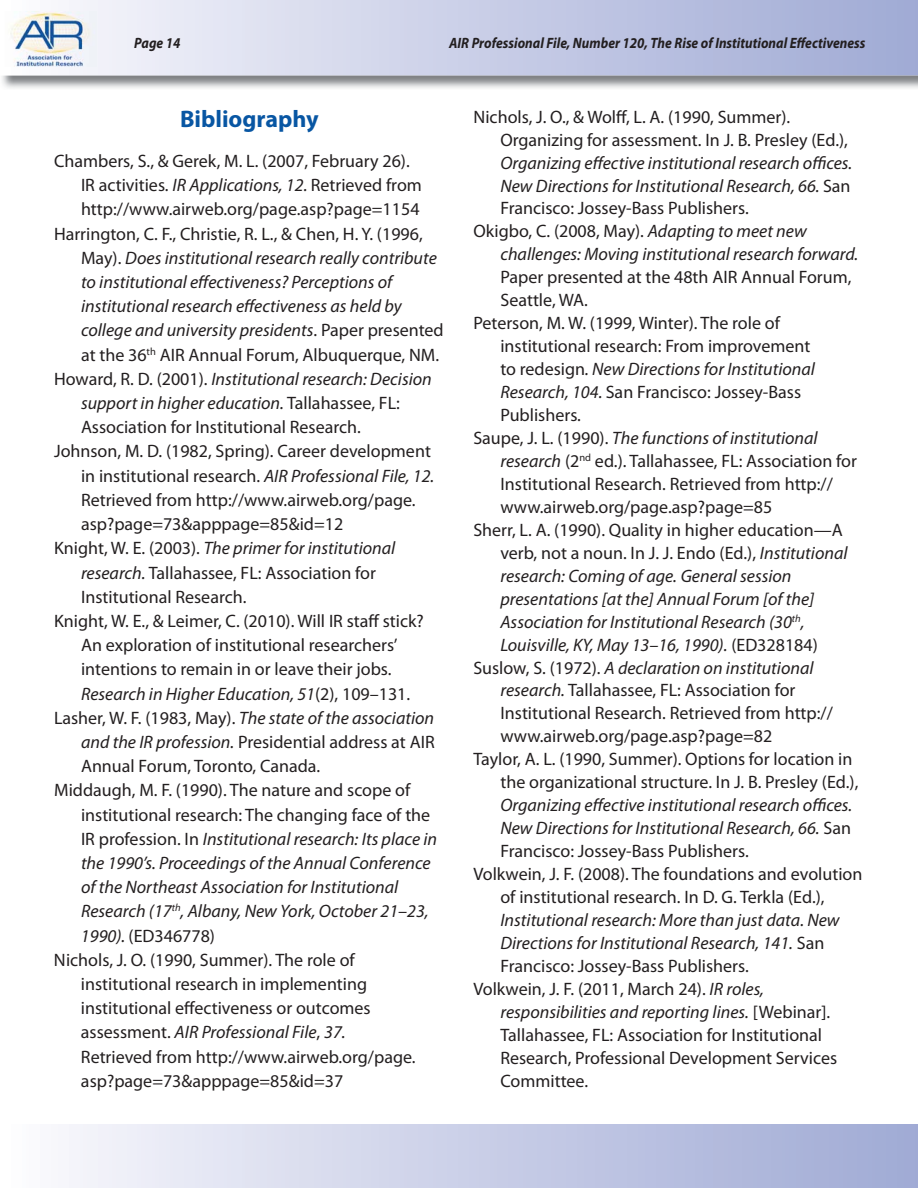
<style>
.page{position:relative;width:918px;height:1188px;background:#fff}
.page>*{position:absolute;margin:0;border:0;box-sizing:border-box;transform-origin:0 0}
.t1{font:700 24px "Myriad Pro";color:#0856a3}
.t2{font:18px/23px "Myriad Pro";color:#231f20}
.t3{font:italic 18px "Myriad Pro";color:#231f20}
.t4{font:italic 700 15px "Myriad Pro";color:#231f20;scale:.9 1}
.s1{font-style:italic}
.s2{font-style:normal}
</style>
<div class="page">
<svg style="left:13px;top:0;width:905px;height:75px;background:#c8cee6"></svg>
<img style="left:5px;top:12px;width:91px;height:55px">
<div style="left:0;top:1125px;width:918px;height:63px;background:linear-gradient(to right,#fbfafd,#9ea9d4)"></div>
<p class="t4" style="left:134px;top:37px;width:53px">Page 14</p>
<p class="t4" style="left:449px;top:37px;width:464px">AIR Professional File, Number 120, The Rise of Institutional Effectiveness</p>
<h1 class="t1" style="left:180px;top:110px;width:140px">Bibliography</h1>
<p class="t2" style="left:54px;top:151px;width:357px">Chambers, S., &amp; Gerek, M. L. (2007, February 26).</p>
<p class="t2" style="left:81px;top:175px;width:342px">IR activities. <span class="s1">IR Applications, 12.</span> Retrieved from</p>
<p class="t2" style="left:81px;top:199px;width:340px">http://www.airweb.org/page.asp?page=1154</p>
<p class="t2" style="left:54px;top:223px;width:370px">Harrington, C. F., Christie, R. L., &amp; Chen, H. Y. (1996,</p>
<p class="t3" style="left:81px;top:251px;width:357px"><span class="s2">May).</span> Does institutional research really contribute</p>
<p class="t3" style="left:81px;top:275px;width:313px">to institutional effectiveness? Perceptions of</p>
<p class="t3" style="left:81px;top:299px;width:322px">institutional research effectiveness as held by</p>
<p class="t3" style="left:81px;top:324px;width:364px">college and university presidents<span class="s2">. Paper presented</span></p>
<p class="t2" style="left:81px;top:344px;width:360px">at the 36<sup>th</sup> AIR Annual Forum, Albuquerque, NM.</p>
<p class="t3" style="left:54px;top:372px;width:379px"><span class="s2">Howard, R. D. (2001).</span> Institutional research: Decision</p>
<p class="t3" style="left:81px;top:396px;width:320px">support in higher education. <span class="s2">Tallahassee, FL:</span></p>
<p class="t2" style="left:81px;top:417px;width:281px">Association for Institutional Research.</p>
<p class="t2" style="left:54px;top:441px;width:378px">Johnson, M. D. (1982, Spring). Career development</p>
<p class="t2" style="left:81px;top:465px;width:355px">in institutional research. <span class="s1">AIR Professional File, 12.</span></p>
<p class="t2" style="left:81px;top:490px;width:336px">Retrieved from http://www.airweb.org/page.</p>
<p class="t2" style="left:81px;top:514px;width:264px">asp?page=73&amp;apppage=85&amp;id=12</p>
<p class="t3" style="left:54px;top:541px;width:343px"><span class="s2">Knight, W. E. (2003).</span> The primer for institutional</p>
<p class="t2" style="left:81px;top:562px;width:297px"><span class="s1">research.</span> Tallahassee, FL: Association for</p>
<p class="t2" style="left:81px;top:586px;width:167px">Institutional Research.</p>
<p class="t2" style="left:54px;top:611px;width:371px">Knight, W. E., &amp; Leimer, C. (2010). Will IR staff stick?</p>
<p class="t2" style="left:81px;top:635px;width:318px">An exploration of institutional researchers’</p>
<p class="t2" style="left:81px;top:659px;width:312px">intentions to remain in or leave their jobs.</p>
<p class="t3" style="left:81px;top:687px;width:331px">Research in Higher Education, 51<span class="s2">(2), 109–131.</span></p>
<p class="t3" style="left:54px;top:711px;width:382px"><span class="s2">Lasher, W. F. (1983, May).</span> The state of the association</p>
<p class="t2" style="left:81px;top:732px;width:355px"><span class="s1">and the IR profession.</span> Presidential address at AIR</p>
<p class="t2" style="left:81px;top:756px;width:241px">Annual Forum, Toronto, Canada.</p>
<p class="t2" style="left:54px;top:780px;width:358px">Middaugh, M. F. (1990). The nature and scope of</p>
<p class="t2" style="left:81px;top:804px;width:351px">institutional research: The changing face of the</p>
<p class="t3" style="left:81px;top:832px;width:358px"><span class="s2">IR profession. In</span> Institutional research: Its place in</p>
<p class="t3" style="left:81px;top:856px;width:351px">the 1990’s. Proceedings of the Annual Conference</p>
<p class="t3" style="left:81px;top:880px;width:319px">of the Northeast Association for Institutional</p>
<p class="t3" style="left:81px;top:904px;width:349px">Research (17<sup>th</sup>, Albany, New York, October 21–23,</p>
<p class="t2" style="left:81px;top:925px;width:136px"><span class="s1">1990).</span> (ED346778)</p>
<p class="t2" style="left:54px;top:949px;width:302px">Nichols, J. O. (1990, Summer). The role of</p>
<p class="t2" style="left:81px;top:974px;width:288px">institutional research in implementing</p>
<p class="t2" style="left:81px;top:998px;width:291px">institutional effectiveness or outcomes</p>
<p class="t3" style="left:81px;top:1025px;width:266px"><span class="s2">assessment.</span> AIR Professional File<span class="s2">,</span> 37.</p>
<p class="t2" style="left:81px;top:1046px;width:336px">Retrieved from http://www.airweb.org/page.</p>
<p class="t2" style="left:81px;top:1070px;width:264px">asp?page=73&amp;apppage=85&amp;id=37</p>
<p class="t2" style="left:500px;top:106px;width:349px;text-indent:-27px">Nichols, J. O., &amp; Wolff, L. A. (1990, Summer).<br>Organizing for assessment. In J. B. Presley (Ed.),</p>
<p class="t3" style="left:500px;top:156px;width:353px">Organizing effective institutional research offices.</p>
<p class="t3" style="left:500px;top:179px;width:352px">New Directions for Institutional Research, 66. <span class="s2">San</span></p>
<p class="t2" style="left:500px;top:198px;width:250px">Francisco: Jossey-Bass Publishers.</p>
<p class="t2" style="left:473px;top:221px;width:335px">Okigbo, C. (2008, May). <span class="s1">Adapting to meet new</span></p>
<p class="t3" style="left:500px;top:247px;width:359px">challenges: Moving institutional research forward.</p>
<p class="t2" style="left:500px;top:267px;width:353px">Paper presented at the 48th AIR Annual Forum,</p>
<p class="t2" style="left:500px;top:290px;width:89px">Seattle, WA.</p>
<p class="t2" style="left:473px;top:313px;width:308px">Peterson, M. W. (1999, Winter). The role of</p>
<p class="t2" style="left:500px;top:336px;width:312px">institutional research: From improvement</p>
<p class="t3" style="left:500px;top:362px;width:316px"><span class="s2">to redesign</span>. New Directions for Institutional</p>
<p class="t2" style="left:500px;top:382px;width:302px"><span class="s1">Research, 104.</span> San Francisco: Jossey-Bass</p>
<p class="t2" style="left:500px;top:405px;width:82px">Publishers.</p>
<p class="t3" style="left:473px;top:431px;width:346px"><span class="s2">Saupe, J. L. (1990).</span> The functions of institutional</p>
<p class="t2" style="left:500px;top:451px;width:358px"><span class="s1">research</span> (2<sup>nd</sup> ed.). Tallahassee, FL: Association for</p>
<p class="t2" style="left:500px;top:474px;width:334px">Institutional Research. Retrieved from http://</p>
<p class="t2" style="left:500px;top:496px;width:273px">www.airweb.org/page.asp?page=85</p>
<p class="t2" style="left:473px;top:519px;width:371px">Sherr, L. A. (1990). Quality in higher education—A</p>
<p class="t2" style="left:500px;top:542px;width:349px">verb, not a noun. In J. J. Endo (Ed.), <span class="s1">Institutional</span></p>
<p class="t3" style="left:500px;top:569px;width:293px">research: Coming of age. General session</p>
<p class="t3" style="left:500px;top:592px;width:315px">presentations [at the] Annual Forum [of the]</p>
<p class="t3" style="left:500px;top:615px;width:306px">Association for Institutional Research (30<sup>th</sup>,</p>
<p class="t3" style="left:500px;top:638px;width:319px">Louisville, KY, May 13–16, 1990). <span class="s2">(ED328184)</span></p>
<p class="t3" style="left:473px;top:661px;width:342px"><span class="s2">Suslow, S. (1972).</span> A declaration on institutional</p>
<p class="t2" style="left:500px;top:680px;width:297px"><span class="s1">research.</span> Tallahassee, FL: Association for</p>
<p class="t2" style="left:500px;top:703px;width:334px">Institutional Research. Retrieved from http://</p>
<p class="t2" style="left:500px;top:726px;width:273px">www.airweb.org/page.asp?page=82</p>
<p class="t2" style="left:473px;top:749px;width:381px">Taylor, A. L. (1990, Summer). Options for location in</p>
<p class="t2" style="left:500px;top:772px;width:360px">the organizational structure. In J. B. Presley (Ed.),</p>
<p class="t3" style="left:500px;top:798px;width:353px">Organizing effective institutional research offices.</p>
<p class="t3" style="left:500px;top:821px;width:352px">New Directions for Institutional Research, 66. <span class="s2">San</span></p>
<p class="t2" style="left:500px;top:841px;width:250px">Francisco: Jossey-Bass Publishers.</p>
<p class="t2" style="left:473px;top:864px;width:391px">Volkwein, J. F. (2008). The foundations and evolution</p>
<p class="t2" style="left:500px;top:887px;width:326px">of institutional research. In D. G. Terkla (Ed.),</p>
<p class="t3" style="left:500px;top:913px;width:341px">Institutional research: More than just data. New</p>
<p class="t3" style="left:500px;top:936px;width:326px">Directions for Institutional Research, 141. <span class="s2">San</span></p>
<p class="t2" style="left:500px;top:956px;width:250px">Francisco: Jossey-Bass Publishers.</p>
<p class="t2" style="left:473px;top:978px;width:292px">Volkwein, J. F. (2011, March 24). <span class="s1">IR roles,</span></p>
<p class="t3" style="left:500px;top:1005px;width:331px">responsibilities and reporting lines. <span class="s2">[Webinar].</span></p>
<p class="t2" style="left:500px;top:1024px;width:323px">Tallahassee, FL: Association for Institutional</p>
<p class="t2" style="left:500px;top:1047px;width:338px">Research, Professional Development Services</p>
<p class="t2" style="left:500px;top:1070px;width:89px">Committee.</p>
</div>
